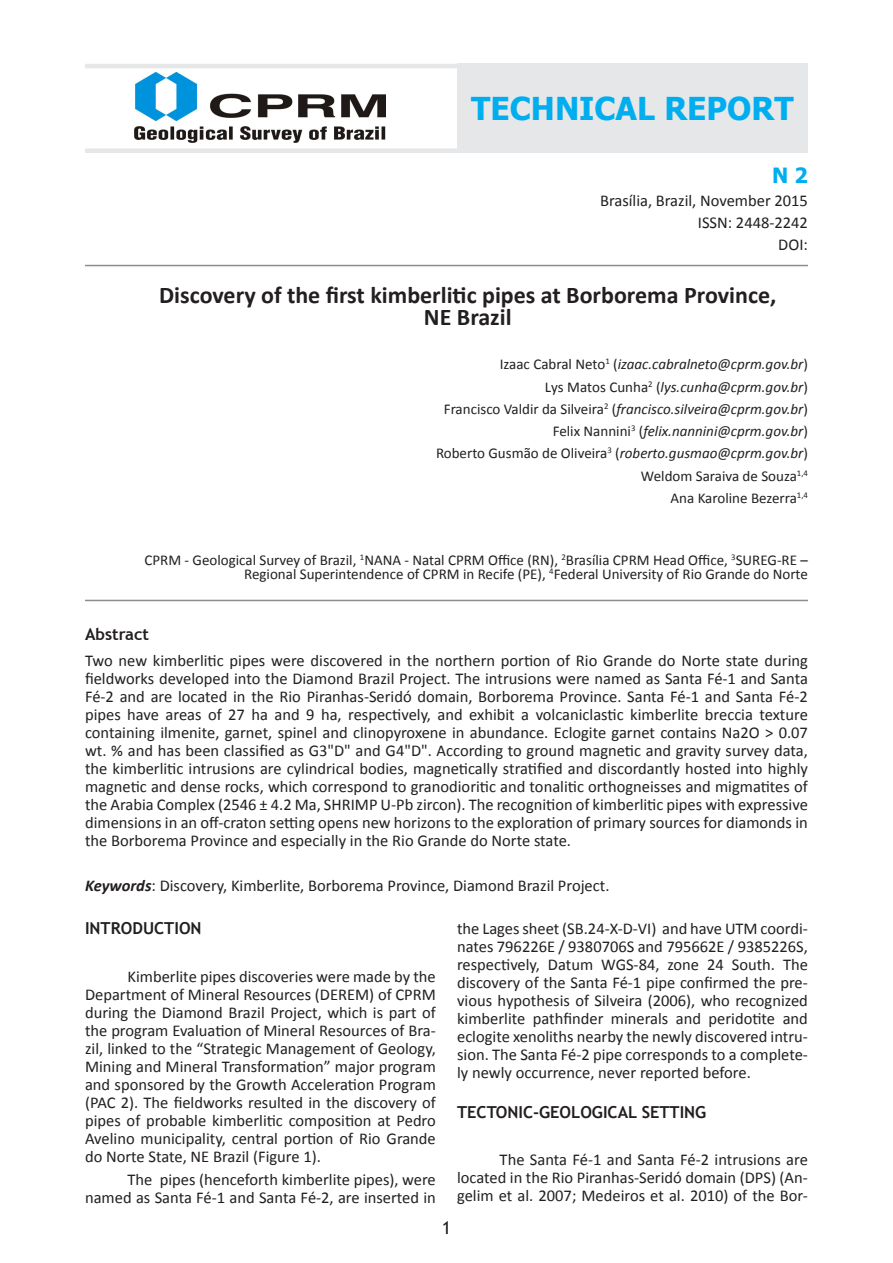
<style>
.page{position:relative;width:893px;height:1263px;background:#fff}
.page>*{position:absolute;margin:0;border:0;box-sizing:border-box;transform-origin:0 0}
.t1{font:700 31.5px "Tahoma";color:#00aeef}
.t2{font:700 24px/22.2px "Calibri";color:#231f20;text-align:center}
.t3{font:700 21px "Tahoma";color:#00aeef}
.t4{font:18px "Trebuchet MS";color:#231f20}
.t5{font:16.5px/18px "Calibri";color:#231f20;text-align:justify}
.t6{font:700 16.5px "Trebuchet MS";color:#231f20}
.t7{font:15px/22.2px "Calibri";color:#231f20;text-align:right}
.s1{font-style:italic}
.s2{font-weight:700;font-style:italic}
</style>
<div class="page">
<div style="left:457px;top:64px;width:351px;height:89px;background:#e6e7e9"></div>
<img style="left:135px;top:72px;width:251px;height:70px">
<hr style="left:85px;top:265px;width:723px;height:1px;background:#8a8c8f">
<hr style="left:85px;top:600px;width:723px;height:1px;background:#8a8c8f">
<div style="left:85px;top:148px;width:373px;height:5px;background:#e6e7e9"></div>
<hr style="left:85px;top:64px;width:373px;height:4px;background:#e6e7e9">
<h1 class="t1" style="left:471px;top:87px;width:324px">TECHNICAL REPORT</h1>
<p class="t3" style="left:772px;top:161px;width:37px">N 2</p>
<p class="t5" style="left:600px;top:189px;width:209px;line-height:22.2px;text-align:right">Brasília, Brazil, November 2015<br>ISSN: 2448-2242<br>DOI:</p>
<h2 class="t2" style="left:159px;top:283px;width:619px">Discovery of the first kimberlitic pipes at Borborema Province,<br>NE Brazil</h2>
<p class="t7" style="left:436px;top:353px;width:373px">Izaac Cabral Neto<sup>1</sup> (<span class="s1">izaac.cabralneto@cprm.gov.br</span>)<br>Lys Matos Cunha<sup>2</sup> (<span class="s1">lys.cunha@cprm.gov.br</span>)<br>Francisco Valdir da Silveira<sup>2</sup> (<span class="s1">francisco.silveira@cprm.gov.br</span>)<br>Felix Nannini<sup>3</sup> (<span class="s1">felix.nannini@cprm.gov.br</span>)<br>Roberto Gusmão de Oliveira<sup>3</sup> (<span class="s1">roberto.gusmao@cprm.gov.br</span>)<br>Weldom Saraiva de Souza<sup>1,4<br></sup>Ana Karoline Bezerra<sup>1,4</sup></p>
<p class="t7" style="left:144px;top:553px;width:665px;line-height:13.5px">CPRM - Geological Survey of Brazil, <sup>1</sup>NANA - Natal CPRM Office (RN), <sup>2</sup>Brasília CPRM Head Office, <sup>3</sup>SUREG-RE –<br>Regional Superintendence of CPRM in Recife (PE), <sup>4</sup>Federal University of Rio Grande do Norte</p>
<p class="t6" style="left:85px;top:624px;width:66px">Abstract</p>
<p class="t5" style="left:85px;top:652px;width:724px">Two new kimberlitic pipes were discovered in the northern portion of Rio Grande do Norte state during fieldworks developed into the Diamond Brazil Project. The intrusions were named as Santa Fé-1 and Santa Fé-2 and are located in the Rio Piranhas-Seridó domain, Borborema Province. Santa Fé-1 and Santa Fé-2 pipes have areas of 27 ha and 9 ha, respectively, and exhibit a volcaniclastic kimberlite breccia texture containing ilmenite, garnet, spinel and clinopyroxene in abundance. Eclogite garnet contains Na2O &gt; 0.07 wt. % and has been classified as G3"D" and G4"D". According to ground magnetic and gravity survey data, the kimberlitic intrusions are cylindrical bodies, magnetically stratified and discordantly hosted into highly magnetic and dense rocks, which correspond to granodioritic and tonalitic orthogneisses and migmatites of the Arabia Complex (2546 ± 4.2 Ma, SHRIMP U-Pb zircon). The recognition of kimberlitic pipes with expressive dimensions in an off-craton setting opens new horizons to the exploration of primary sources for diamonds in the Borborema Province and especially in the Rio Grande do Norte state.</p>
<p class="t5" style="left:85px;top:876px;width:526px"><span class="s2">Keywords</span>: Discovery, Kimberlite, Borborema Province, Diamond Brazil Project.</p>
<p class="t6" style="left:85px;top:918px;width:118px">INTRODUCTION</p>
<p class="t5" style="left:85px;top:968px;width:352px;text-indent:43px">Kimberlite pipes discoveries were made by the Department of Mineral Resources (DEREM) of CPRM during the Diamond Brazil Project, which is part of the program Evaluation of Mineral Resources of Bra&shy;zil, linked to the “Strategic Management of Geology, Mining and Mineral Transformation” major program and sponsored by the Growth Acceleration Program (PAC 2). The fieldworks resulted in the discovery of pipes of probable kimberlitic composition at Pedro Avelino municipality, central portion of Rio Grande do Norte State, NE Brazil (Figure 1).</p>
<p class="t5" style="left:85px;top:1170px;width:352px;text-align:right">The pipes (henceforth kimberlite pipes), were named as Santa Fé-1 and Santa Fé-2, are inserted in</p>
<p class="t5" style="left:457px;top:919px;width:352px">the Lages sheet (SB.24-X-D-VI) and have UTM coordi&shy;nates 796226E / 9380706S and 795662E / 9385226S, respectively, Datum WGS-84, zone 24 South. The discovery of the Santa Fé-1 pipe confirmed the pre&shy;vious hypothesis of Silveira (2006), who recognized kimberlite pathfinder minerals and peridotite and eclogite xenoliths nearby the newly discovered intru&shy;sion. The Santa Fé-2 pipe corresponds to a complete&shy;ly newly occurrence, never reported before.</p>
<p class="t6" style="left:457px;top:1102px;width:251px">TECTONIC-GEOLOGICAL SETTING</p>
<p class="t5" style="left:457px;top:1151px;width:352px;text-indent:43px">The Santa Fé-1 and Santa Fé-2 intrusions are located in the Rio Piranhas-Seridó domain (DPS) (An&shy;gelim et al. 2007; Medeiros et al. 2010) of the Bor-</p>
<p class="t4" style="left:442px;top:1217px;width:11px">1</p>
</div>
